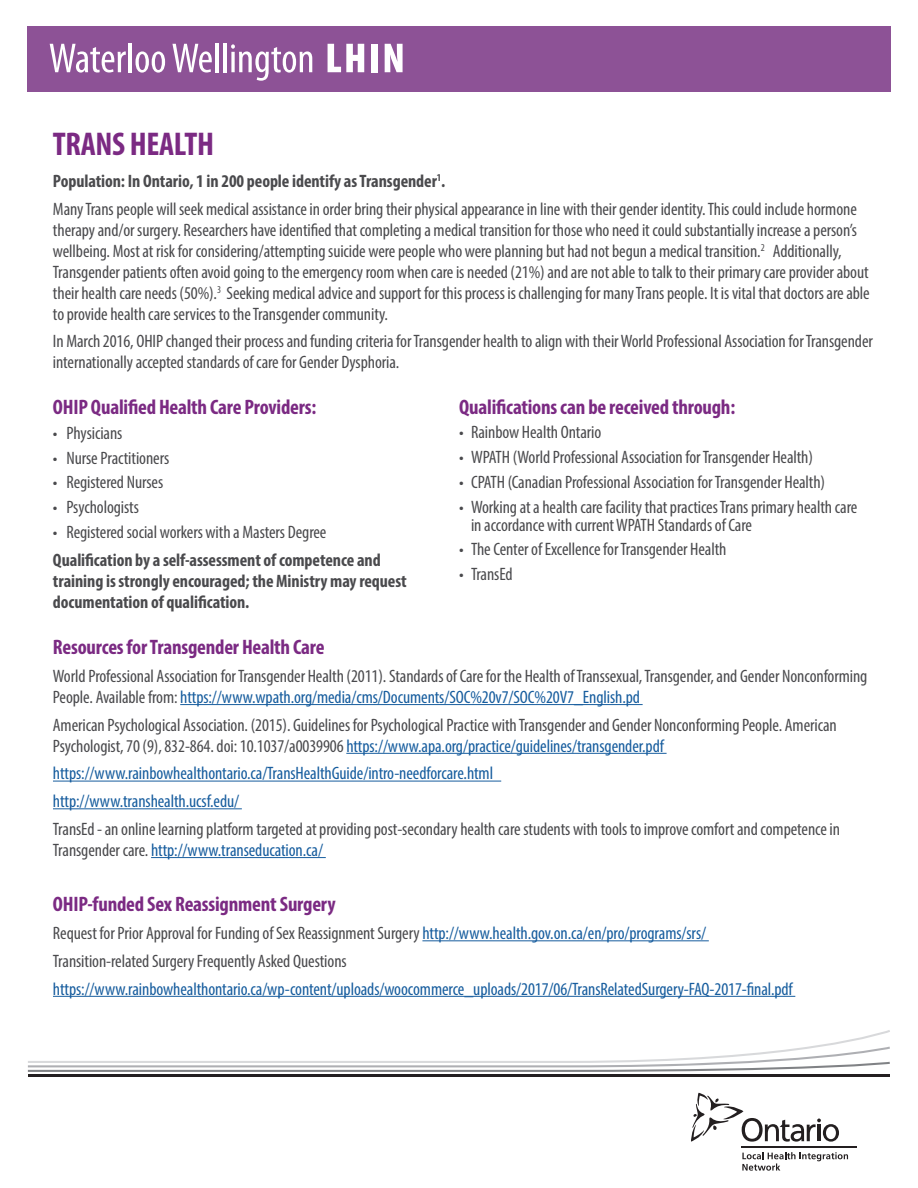
<style>
.page{position:relative;width:918px;height:1188px;background:#fff}
.page>*{position:absolute;margin:0;border:0;box-sizing:border-box;transform-origin:0 0}
.BodyCopy{font:700 condensed 33px "Myriad Pro";letter-spacing:-.01em;color:#7b2a83}
.BodyCopy-2{font:700 condensed 21px "Myriad Pro";letter-spacing:-.01em;color:#7b2a83}
.BodyCopy-3{font:condensed 18px/21px "Myriad Pro";letter-spacing:-.005em;color:#4a4a4d}
.BodyCopy-4{font:condensed 18px "Myriad Pro";letter-spacing:-.005em;color:#175d9e}
.BodyCopy-5{font:700 condensed 18px/21px "Myriad Pro";letter-spacing:-.005em;color:#4a4a4d}
.s1{color:#175d9e}
</style>
<div class="page">
<svg style="left:691px;top:1093px;width:148px;height:49px"></svg>
<hr style="left:742px;top:1146px;width:115px;height:2px;background:#231f20">
<svg style="left:742px;top:1152px;width:106px;height:19px"></svg>
<hr style="left:28px;top:1074px;width:862px;height:2px;background:#231f20">
<svg style="left:28px;top:1030px;width:862px;height:42px"></svg>
<div style="left:27px;top:26px;width:864px;height:66px;background:#8d5296"></div>
<svg style="left:50px;top:44px;width:76px;height:29px"></svg>
<hr style="left:128px;top:43px;width:4px;height:29px;background:#fff">
<svg style="left:136px;top:51px;width:29px;height:22px"></svg>
<svg style="left:172px;top:44px;width:40px;height:29px"></svg>
<hr style="left:215px;top:43px;width:4px;height:29px;background:#fff">
<hr style="left:223px;top:43px;width:4px;height:29px;background:#fff">
<svg style="left:231px;top:44px;width:81px;height:37px"></svg>
<svg style="left:328px;top:44px;width:36px;height:28px"></svg>
<div style="left:371px;top:44px;width:7px;height:28px;background:#fff"></div>
<svg style="left:385px;top:44px;width:18px;height:28px"></svg>
<hr style="left:180px;top:704px;width:463px;height:1px;background:#175d9e">
<hr style="left:346px;top:753px;width:321px;height:1px;background:#175d9e">
<hr style="left:53px;top:781px;width:448px;height:1px;background:#175d9e">
<hr style="left:53px;top:808px;width:189px;height:1px;background:#175d9e">
<hr style="left:151px;top:857px;width:175px;height:1px;background:#175d9e">
<hr style="left:422px;top:940px;width:287px;height:1px;background:#175d9e">
<hr style="left:53px;top:996px;width:742px;height:1px;background:#175d9e">
<p class="BodyCopy" style="left:53px;top:123px;width:163px">TRANS HEALTH</p>
<p class="BodyCopy-5" style="left:53px;top:170px;width:394px">Population: In Ontario, 1 in 200 people identify as Transgender<sup>1</sup>.</p>
<p class="BodyCopy-3" style="left:53px;top:198px;width:818px">Many Trans people will seek medical assistance in order bring their physical appearance in line with their gender identity. This could include hormone therapy and/or surgery. Researchers have identified that completing a medical transition for those who need it could substantially increase a person’s wellbeing. Most at risk for considering/attempting suicide were people who were planning but had not begun a medical transition.<sup>2</sup> Additionally, Transgender patients often avoid going to the emergency room when care is needed (21%) and are not able to talk to their primary care provider about their health care needs (50%).<sup>3</sup> Seeking medical advice and support for this process is challenging for many Trans people. It is vital that doctors are able to provide health care services to the Transgender community.</p>
<p class="BodyCopy-3" style="left:53px;top:331px;width:821px">In March 2016, OHIP changed their process and funding criteria for Transgender health to align with their World Professional Association for Transgender internationally accepted standards of care for Gender Dysphoria.</p>
<p class="BodyCopy-2" style="left:53px;top:394px;width:265px">OHIP Qualified Health Care Providers:</p>
<p class="BodyCopy-3" style="left:53px;top:422px;width:71px">• Physicians</p>
<p class="BodyCopy-3" style="left:53px;top:447px;width:118px">• Nurse Practitioners</p>
<p class="BodyCopy-3" style="left:53px;top:472px;width:112px">• Registered Nurses</p>
<p class="BodyCopy-3" style="left:53px;top:496px;width:87px">• Psychologists</p>
<p class="BodyCopy-3" style="left:53px;top:521px;width:275px">• Registered social workers with a Masters Degree</p>
<p class="BodyCopy-5" style="left:53px;top:549px;width:355px">Qualification by a self-assessment of competence and training is strongly encouraged; the Ministry may request documentation of qualification.</p>
<p class="BodyCopy-2" style="left:53px;top:634px;width:273px">Resources for Transgender Health Care</p>
<p class="BodyCopy-3" style="left:53px;top:665px;width:816px">World Professional Association for Transgender Health (2011). Standards of Care for the Health of Transsexual, Transgender, and Gender Nonconforming<br>People. Available from: <span class="s1">https://www.wpath.org/media/cms/Documents/SOC%20v7/SOC%20V7_English.pd</span></p>
<p class="BodyCopy-3" style="left:53px;top:714px;width:785px">American Psychological Association. (2015). Guidelines for Psychological Practice with Transgender and Gender Nonconforming People. American<br>Psychologist, 70 (9), 832-864. doi: 10.1037/a0039906 <span class="s1">https://www.apa.org/practice/guidelines/transgender.pdf</span></p>
<p class="BodyCopy-4" style="left:53px;top:762px;width:442px">https://www.rainbowhealthontario.ca/TransHealthGuide/intro-needforcare.html</p>
<p class="BodyCopy-4" style="left:53px;top:790px;width:188px">http://www.transhealth.ucsf.edu/</p>
<p class="BodyCopy-3" style="left:53px;top:818px;width:789px">TransEd - an online learning platform targeted at providing post-secondary health care students with tools to improve comfort and competence in<br>Transgender care. <span class="s1">http://www.transeducation.ca/</span></p>
<p class="BodyCopy-2" style="left:53px;top:891px;width:284px">OHIP-funded Sex Reassignment Surgery</p>
<p class="BodyCopy-3" style="left:53px;top:922px;width:655px">Request for Prior Approval for Funding of Sex Reassignment Surgery <span class="s1">http://www.health.gov.on.ca/en/pro/programs/srs/</span></p>
<p class="BodyCopy-3" style="left:53px;top:950px;width:295px">Transition-related Surgery Frequently Asked Questions</p>
<p class="BodyCopy-4" style="left:53px;top:978px;width:741px">https://www.rainbowhealthontario.ca/wp-content/uploads/woocommerce_uploads/2017/06/TransRelatedSurgery-FAQ-2017-final.pdf</p>
<p class="BodyCopy-2" style="left:459px;top:394px;width:278px">Qualifications can be received through:</p>
<p class="BodyCopy-3" style="left:459px;top:422px;width:144px">• Rainbow Health Ontario</p>
<p class="BodyCopy-3" style="left:459px;top:447px;width:356px">• WPATH (World Professional Association for Transgender Health)</p>
<p class="BodyCopy-3" style="left:459px;top:471px;width:368px">• CPATH (Canadian Professional Association for Transgender Health)</p>
<p class="BodyCopy-3" style="left:471px;top:498px;width:388px;line-height:18px;text-indent:-12px">• Working at a health care facility that practices Trans primary health care in accordance with current WPATH Standards of Care</p>
<p class="BodyCopy-3" style="left:459px;top:539px;width:269px">• The Center of Excellence for Transgender Health</p>
<p class="BodyCopy-3" style="left:459px;top:564px;width:55px">• TransEd</p>
</div>
